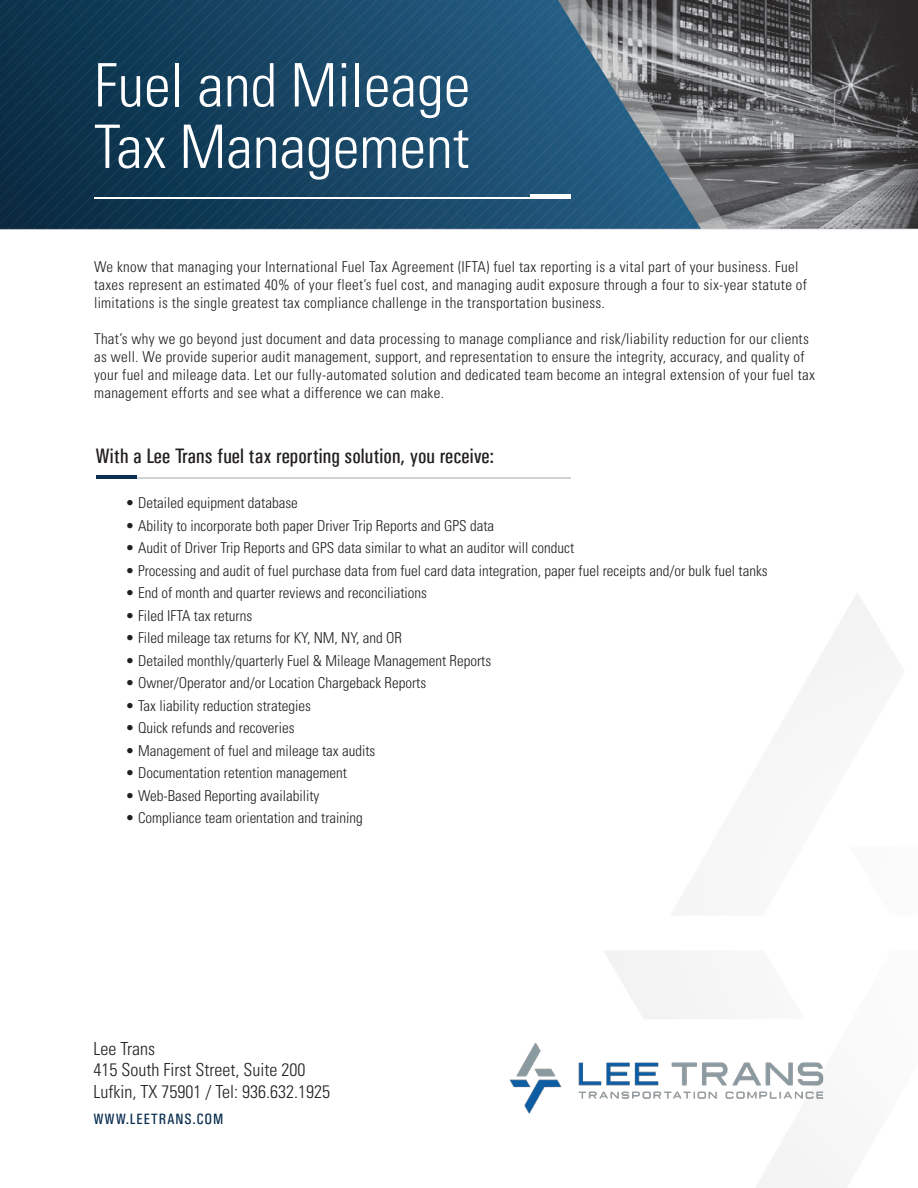
<style>
.page{position:relative;width:918px;height:1188px;background:#fff}
.page>*{position:absolute;margin:0;border:0;box-sizing:border-box;transform-origin:0 0}
.t1{font:300 condensed 60px/61.5px "Univers LT Std";color:#fff}
.t2{font:21px "Univers Condensed";color:#231f20}
.t3{font:300 condensed 18px "Univers LT Std";color:#231f20}
.t4{font:300 condensed 15px/18px "Univers LT Std";letter-spacing:.02em;color:#231f20}
.t5{font:300 condensed 15px "Univers LT Std";color:#231f20}
.t6{font:15px "Univers Condensed";letter-spacing:.05em;color:#0c3052}
</style>
<div class="page">
<img style="left:0;top:0;width:918px;height:1114px">
<img style="left:0;top:0;width:728px;height:229px">
<img style="left:559px;top:475px;width:359px;height:713px">
<img style="left:509px;top:1042px;width:317px;height:71px">
<hr style="left:96px;top:478px;width:475px;height:1px;background:#d2d3d4">
<hr style="left:96px;top:475px;width:41px;height:4px;background:#0c3052">
<hr style="left:94px;top:197px;width:477px;height:1px;background:#fff">
<hr style="left:530px;top:194px;width:41px;height:4px;background:#fff">
<p class="t1" style="left:94px;top:55px;width:378px">Fuel and Mileage<br>Tax Management</p>
<p class="t4" style="left:94px;top:258px;width:715px">We know that managing your International Fuel Tax Agreement (IFTA) fuel tax reporting is a vital part of your business. Fuel taxes represent an estimated 40% of your fleet’s fuel cost, and managing audit exposure through a four to six-year statute of limitations is the single greatest tax compliance challenge in the transportation business.</p>
<p class="t4" style="left:94px;top:330px;width:722px">That’s why we go beyond just document and data processing to manage compliance and risk/liability reduction for our clients as well. We provide superior audit management, support, and representation to ensure the integrity, accuracy, and quality of your fuel and mileage data. Let our fully-automated solution and dedicated team become an integral extension of your fuel tax management efforts and see what a difference we can make.</p>
<p class="t2" style="left:96px;top:443px;width:400px">With a Lee Trans fuel tax reporting solution, you receive:</p>
<p class="t5" style="left:126px;top:494px;width:174px">• Detailed equipment database</p>
<p class="t5" style="left:126px;top:516px;width:370px">• Ability to incorporate both paper Driver Trip Reports and GPS data</p>
<p class="t5" style="left:126px;top:539px;width:450px">• Audit of Driver Trip Reports and GPS data similar to what an auditor will conduct</p>
<p class="t5" style="left:126px;top:561px;width:644px">• Processing and audit of fuel purchase data from fuel card data integration, paper fuel receipts and/or bulk fuel tanks</p>
<p class="t5" style="left:126px;top:584px;width:303px">• End of month and quarter reviews and reconciliations</p>
<p class="t5" style="left:126px;top:606px;width:128px">• Filed IFTA tax returns</p>
<p class="t5" style="left:126px;top:629px;width:278px">• Filed mileage tax returns for KY, NM, NY, and OR</p>
<p class="t5" style="left:126px;top:651px;width:367px">• Detailed monthly/quarterly Fuel &amp; Mileage Management Reports</p>
<p class="t5" style="left:126px;top:674px;width:302px">• Owner/Operator and/or Location Chargeback Reports</p>
<p class="t5" style="left:126px;top:696px;width:187px">• Tax liability reduction strategies</p>
<p class="t5" style="left:126px;top:719px;width:171px">• Quick refunds and recoveries</p>
<p class="t5" style="left:126px;top:741px;width:251px">• Management of fuel and mileage tax audits</p>
<p class="t5" style="left:126px;top:764px;width:223px">• Documentation retention management</p>
<p class="t5" style="left:126px;top:786px;width:195px">• Web-Based Reporting availability</p>
<p class="t5" style="left:126px;top:809px;width:239px">• Compliance team orientation and training</p>
<p class="t3" style="left:94px;top:1038px;width:63px">Lee Trans</p>
<p class="t3" style="left:94px;top:1059px;width:213px">415 South First Street, Suite 200</p>
<p class="t3" style="left:94px;top:1081px;width:238px">Lufkin, TX 75901 / Tel: 936.632.1925</p>
<p class="t6" style="left:94px;top:1110px;width:131px">WWW.LEETRANS.COM</p>
</div>
